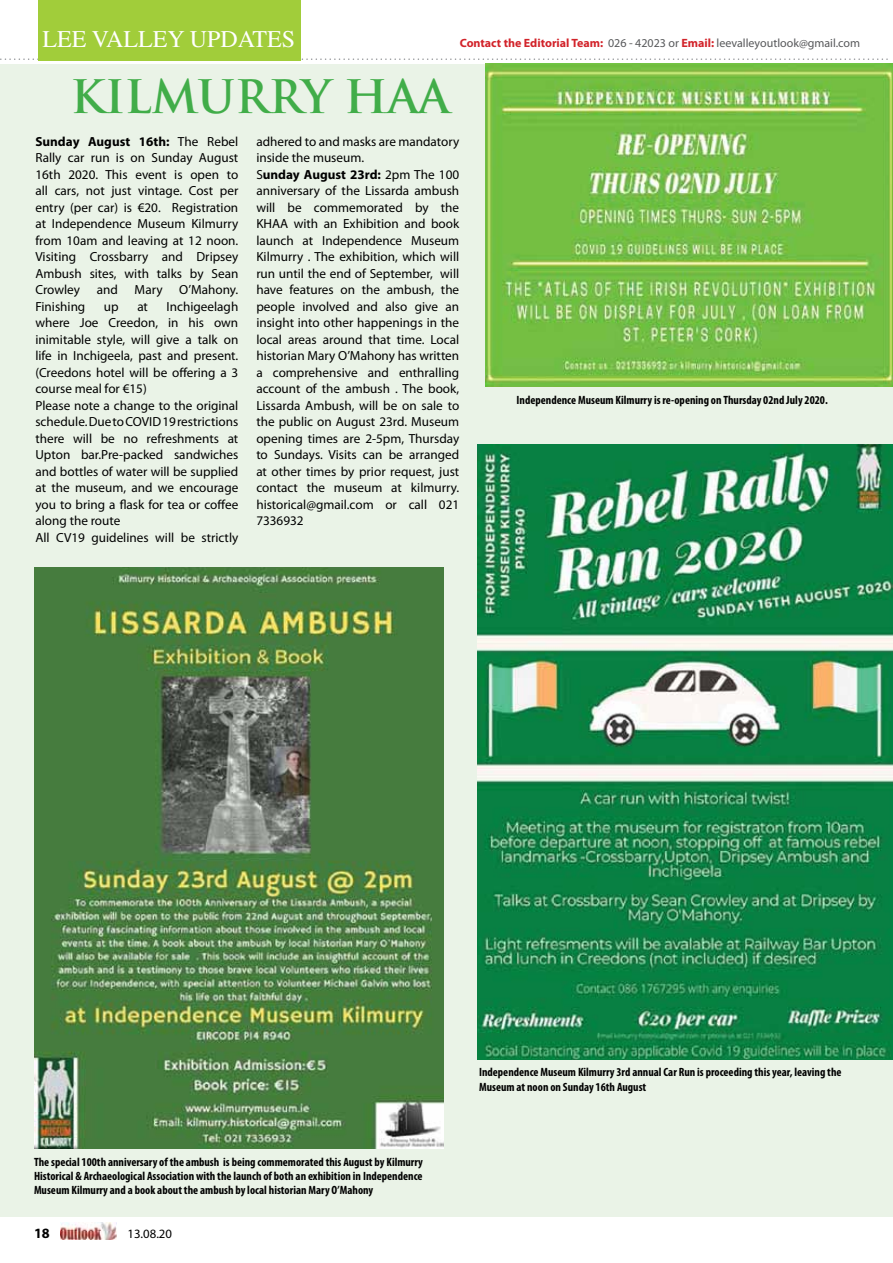
<style>
.page{position:relative;width:893px;height:1263px;background:#fff}
.page>*{position:absolute;margin:0;border:0;box-sizing:border-box;transform-origin:0 0}
.t1{font:700 45px "Trajan Pro";letter-spacing:-.01em;color:#41ad49}
.t2{font:24px "Times";color:#fff}
.t3{font:700 14.25px "Myriad Pro";color:#000}
.t4{font:13.2px/16.5px "Myriad Pro";color:#000}
.t5{font:12.75px "Myriad Pro";color:#000}
.t6{font:700 condensed 12px/14.4px "Myriad Pro";color:#000}
.t7{font:12px "Myriad Pro";color:#58595b}
.s1{font-weight:700;color:#d2232a}
.s2{font-weight:700}
</style>
<div class="page">
<img style="left:60px;top:1223px;width:57px;height:17px">
<div style="left:0;top:64px;width:893px;height:1152px;background:#eaf3e7"></div>
<img style="left:485px;top:64px;width:408px;height:323px">
<img style="left:34px;top:567px;width:410px;height:581px">
<img style="left:477px;top:445px;width:416px;height:614px">
<svg style="left:0;top:58px;width:888px;height:2px"></svg>
<div style="left:38px;top:0;width:263px;height:61px;background:#a1cd3a"></div>
<h2 class="t2" style="left:42px;top:26px;width:254px">LEE VALLEY UPDATES</h2>
<p class="t7" style="left:460px;top:36px;width:402px"><span class="s1">Contact the Editorial Team:</span> 026 - 42023 or <span class="s1">Email:</span> leevalleyoutlook@gmail.com</p>
<h1 class="t1" style="left:71px;top:69px;width:381px">KILMURRY HAA</h1>
<p class="t4" style="left:35px;top:133px;width:204px;text-align:justify"><span class="s2">Sunday August 16th:</span> The Rebel Rally car run is on Sunday August 16th 2020. This event is open to all cars, not just vintage. Cost per entry (per car) is €20. Registration at Independence Museum Kilmurry from 10am and leaving at 12 noon.<br>Visiting Crossbarry and Dripsey Ambush sites, with talks by Sean Crowley</p>
<p class="t4" style="left:256px;top:133px;width:204px">adhered to and masks are mandatory inside the museum.<br>S<span class="s2">unday August 23rd:</span> 2pm The 100 anniversary of the Lissarda ambush will be commemorated by the<br>KHAA with an Exhibition and book launch at Independence Museum<br>Kilmurry . The exhibition, which will run until the end of September, will have features on the ambush, the people involved and also give an insight into other happenings in the local areas around that time. Local historian Mary O’Mahony has written a comprehensive and enthralling account of the ambush . The book,<br>Lissarda Ambush, will be on sale to the public on August 23rd. Museum opening times are 2-5pm, Thursday to Sundays. Visits can be arranged at other times by prior request, just contact the museum at kilmurry. historical@gmail.com or call 021<br>7336932</p>
<p class="t4" style="left:97px;top:281px;width:23px">and</p>
<p class="t4" style="left:135px;top:281px;width:29px">Mary</p>
<p class="t4" style="left:179px;top:281px;width:61px">O’Mahony.</p>
<p class="t4" style="left:35px;top:298px;width:204px;text-indent:131px">Inchigeelagh where Joe Creedon, in his own inimitable style, will give a talk on life in Inchigeela, past and present. (Creedons hotel will be offering a 3 course meal for €15)<br>Please note a change to the original schedule. Due to COVID 19 restrictions there will be no refreshments at<br>Upton bar.Pre-packed sandwiches and bottles of water will be supplied at the museum, and we encourage you to bring a flask for tea or coffee along the route<br>All CV19 guidelines will be strictly</p>
<p class="t4" style="left:35px;top:298px;width:51px">Finishing</p>
<p class="t4" style="left:104px;top:298px;width:16px">up</p>
<p class="t4" style="left:137px;top:298px;width:12px">at</p>
<p class="t6" style="left:517px;top:393px;width:313px">Independence Museum Kilmurry is re-opening on Thursday 02nd July 2020.</p>
<p class="t6" style="left:34px;top:1154px;width:390px;text-align:justify">The special 100th anniversary of the ambush is being commemorated this August by Kilmurry Historical &amp; Archaeological Association with the launch of both an exhibition in Independence Museum Kilmurry and a book about the ambush by local historian Mary O’Mahony</p>
<p class="t3" style="left:34px;top:1224px;width:17px">18</p>
<p class="t5" style="left:128px;top:1226px;width:46px">13.08.20</p>
<p class="t6" style="left:479px;top:1065px;width:364px">Independence Museum Kilmurry 3rd annual Car Run is proceeding this year, leaving the<br>Museum at noon on Sunday 16th August</p>
</div>
